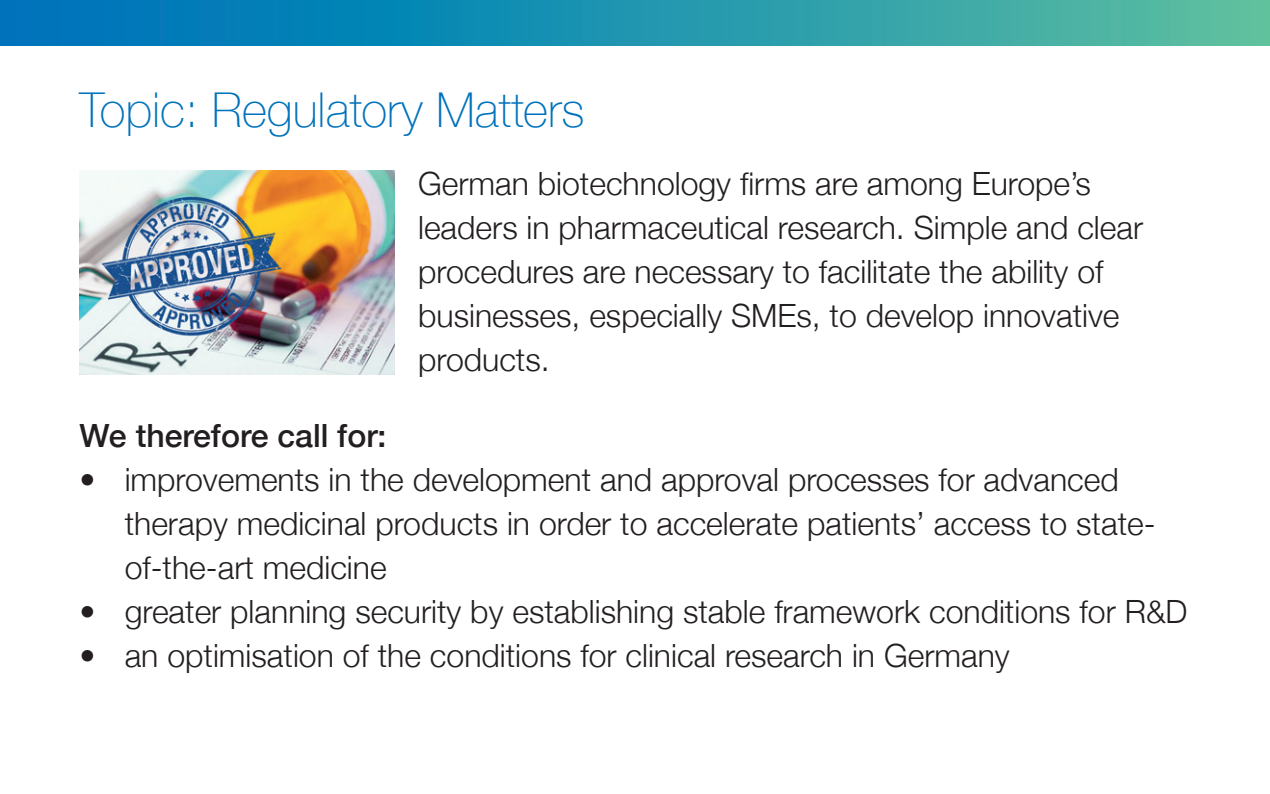
<style>
.page{position:relative;width:1270px;height:794px;background:#fff}
.page>*{position:absolute;margin:0;border:0;box-sizing:border-box;transform-origin:0 0}
.t1{font:100 48px "Helvetica Neue";color:#0072bc}
.t2{font:300 32px/44px "Helvetica Neue";color:#231f20}
.t3{font:500 32px "Helvetica Neue";color:#231f20}
</style>
<div class="page">
<div style="left:0;top:0;width:1270px;height:45px;background:linear-gradient(to right,#006fbd,#59bea0)"></div>
<img style="left:79px;top:170px;width:315px;height:204px">
<h1 class="t1" style="left:79px;top:74px;width:507px">Topic: Regulatory Matters</h1>
<p class="t2" style="left:418px;top:159px;width:727px">German biotechnology firms are among Europe’s leaders in pharmaceutical research. Simple and clear procedures are necessary to facilitate the ability of businesses, especially SMEs, to develop innovative products.</p>
<p class="t3" style="left:79px;top:409px;width:309px">We therefore call for:</p>
<p class="t2" style="left:125px;top:455px;width:1032px;text-indent:-45px">• improvements in the development and approval processes for advanced therapy medicinal products in order to accelerate patients’ access to state&shy;of-the-art medicine</p>
<p class="t2" style="left:79px;top:587px;width:1110px">• greater planning security by establishing stable framework conditions for R&amp;D</p>
<p class="t2" style="left:79px;top:631px;width:932px">• an optimisation of the conditions for clinical research in Germany</p>
</div>
